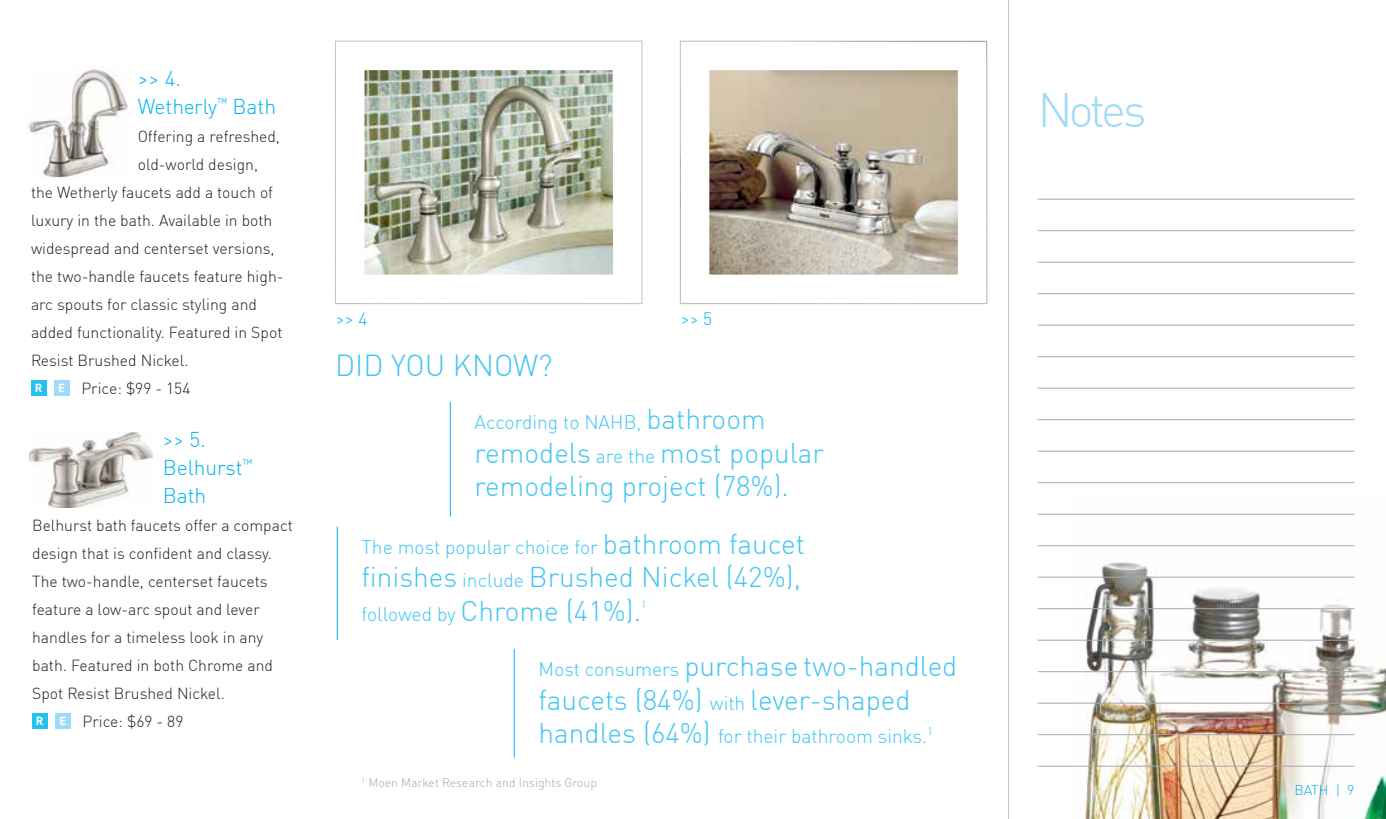
<style>
.page{position:relative;width:1386px;height:819px;background:#fff}
.page>*{position:absolute;margin:0;border:0;box-sizing:border-box;transform-origin:0 0}
.t1{font:300 47.25px "DIN Offc";color:#9ddbf8}
.t2{font:300 29.75px "DIN Offc";color:#41c5f3}
.t3{font:300 28px/33.2px "DIN Offc";color:#41c5f3}
.t4{font:300 21px/28px "DIN Offc";color:#00b3ef}
.t5{font:300 19.25px "DIN Offc";color:#41c5f3}
.t6{font:300 17.5px "DIN Offc";color:#00b3ef}
.t7{font:300 15.75px/28px "DIN Offc";color:#231f20}
.t8{font:300 14px "DIN Offc";color:#00b3ef}
.t9{font:300 12.25px "DIN Offc";color:#a7a9ac}
.t10{font:300 10.15px "DIN Offc";color:#41c5f3}
.s1{font-weight:700;font-size:11.55px;color:#fff}
.s2{font-size:28px}
.s3{font-size:19.25px}
</style>
<div class="page">
<img style="left:29px;top:432px;width:124px;height:76px">
<img style="left:27px;top:68px;width:101px;height:110px">
<img style="left:1073px;top:513px;width:313px;height:306px">
<div style="left:31px;top:381px;width:15px;height:15px;background:#23c2f2"></div>
<div style="left:54px;top:380px;width:15px;height:16px;background:#9ddbf8"></div>
<div style="left:32px;top:713px;width:15px;height:15px;background:#23c2f2"></div>
<div style="left:55px;top:713px;width:15px;height:15px;background:#9ddbf8"></div>
<hr style="left:337px;top:527px;width:1px;height:113px;background:#00b3ef">
<hr style="left:450px;top:402px;width:1px;height:115px;background:#00b3ef">
<hr style="left:514px;top:649px;width:1px;height:108px;background:#00b3ef">
<hr style="left:1008px;top:0;width:1px;height:819px;background:#c3c4c8">
<hr style="left:1038px;top:199px;width:317px;height:1px;background:#a7a9ac">
<hr style="left:1038px;top:230px;width:317px;height:1px;background:#a7a9ac">
<hr style="left:1038px;top:262px;width:317px;height:1px;background:#a7a9ac">
<hr style="left:1038px;top:293px;width:317px;height:1px;background:#a7a9ac">
<hr style="left:1038px;top:325px;width:317px;height:1px;background:#a7a9ac">
<hr style="left:1038px;top:356px;width:317px;height:1px;background:#a7a9ac">
<hr style="left:1038px;top:388px;width:317px;height:1px;background:#a7a9ac">
<hr style="left:1038px;top:419px;width:317px;height:1px;background:#a7a9ac">
<hr style="left:1038px;top:451px;width:317px;height:1px;background:#a7a9ac">
<hr style="left:1038px;top:482px;width:317px;height:1px;background:#a7a9ac">
<hr style="left:1038px;top:514px;width:317px;height:1px;background:#a7a9ac">
<hr style="left:1038px;top:545px;width:317px;height:1px;background:#a7a9ac">
<hr style="left:1038px;top:577px;width:317px;height:1px;background:#a7a9ac">
<hr style="left:1038px;top:608px;width:317px;height:1px;background:#a7a9ac">
<hr style="left:1038px;top:640px;width:317px;height:1px;background:#a7a9ac">
<hr style="left:1038px;top:671px;width:317px;height:1px;background:#a7a9ac">
<hr style="left:1038px;top:703px;width:317px;height:1px;background:#a7a9ac">
<hr style="left:1038px;top:734px;width:317px;height:1px;background:#a7a9ac">
<hr style="left:1038px;top:766px;width:317px;height:1px;background:#a7a9ac">
<svg style="left:679px;top:40px;width:309px;height:264px"></svg>
<svg style="left:335px;top:40px;width:308px;height:264px"></svg>
<h3 class="t4" style="left:138px;top:64px;width:140px">&gt;&gt; 4.<br>Wetherly<sup>™</sup> Bath</h3>
<p class="t7" style="left:138px;top:122px;width:144px">Offering a refreshed,</p>
<p class="t7" style="left:138px;top:150px;width:122px">old-world design,</p>
<p class="t7" style="left:31px;top:178px;width:244px">the Wetherly faucets add a touch of</p>
<p class="t7" style="left:31px;top:206px;width:243px">luxury in the bath. Available in both</p>
<p class="t7" style="left:31px;top:234px;width:245px">widespread and centerset versions,</p>
<p class="t7" style="left:31px;top:262px;width:254px">the two-handle faucets feature high-</p>
<p class="t7" style="left:31px;top:290px;width:227px">arc spouts for classic styling and</p>
<p class="t7" style="left:31px;top:318px;width:253px">added functionality. Featured in Spot</p>
<p class="t7" style="left:31px;top:346px;width:159px">Resist Brushed Nickel.</p>
<p class="t7" style="left:35px;top:374px;width:157px"><span class="s1">R E</span> Price: $99 - 154</p>
<h3 class="t4" style="left:163px;top:425px;width:91px">&gt;&gt; 5.<br>Belhurst<sup>™<br></sup>Bath</h3>
<p class="t7" style="left:32px;top:511px;width:262px">Belhurst bath faucets offer a compact design that is confident and classy.<br>The two-handle, centerset faucets feature a low-arc spout and lever handles for a timeless look in any bath. Featured in both Chrome and<br>Spot Resist Brushed Nickel.<br><span class="s1">R E</span> Price: $69 - 89</p>
<p class="t6" style="left:336px;top:308px;width:33px">&gt;&gt; 4</p>
<p class="t6" style="left:681px;top:308px;width:33px">&gt;&gt; 5</p>
<h2 class="t2" style="left:335px;top:347px;width:159px">Did you know</h2>
<h2 class="t2" style="left:538px;top:347px;width:16px">?</h2>
<p class="t5" style="left:475px;top:411px;width:293px">According to NAHB, <span class="s2">bathroom</span></p>
<h3 class="t3" style="left:475px;top:436px;width:351px">remodels <span class="s3">are the</span> most popular remodeling project (78%).</h3>
<p class="t5" style="left:362px;top:535px;width:445px">The most popular choice for <span class="s2">bathroom faucet</span></p>
<h3 class="t3" style="left:362px;top:561px;width:441px">finishes <span class="s3">include</span> Brushed Nickel (42%), <span class="s3">followed by</span> Chrome (41%).</h3>
<p class="t10" style="left:641px;top:598px;width:7px">1</p>
<h3 class="t3" style="left:539px;top:649px;width:420px"><span class="s3">Most consumers</span> purchase two-handled faucets (84%) <span class="s3">with</span> lever-shaped</h3>
<p class="t5" style="left:539px;top:724px;width:396px"><span class="s2">handles (64%)</span> for their bathroom sinks.<sup>1</sup></p>
<p class="t9" style="left:362px;top:775px;width:237px"><sup>1</sup> Moen Market Research and Insights Group</p>
<h1 class="t1" style="left:1038px;top:81px;width:110px">Notes</h1>
<p class="t8" style="left:1294px;top:782px;width:9px">bath</p>
<p class="t8" style="left:1336px;top:782px;width:20px">| 9</p>
</div>
